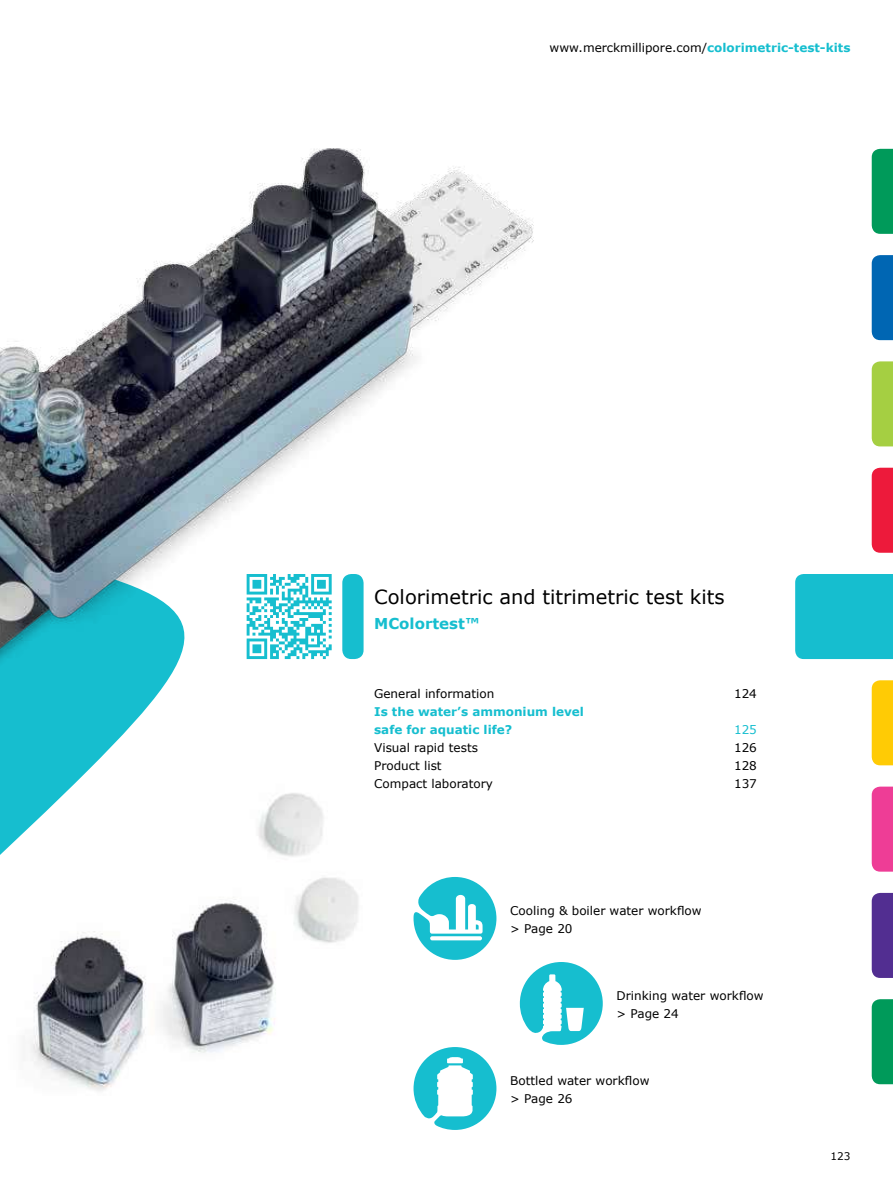
<style>
.page{position:relative;width:893px;height:1188px;background:#fff}
.page>*{position:absolute;margin:0;border:0;box-sizing:border-box;transform-origin:0 0}
.t1{font:19.5px "Verdana";color:#000}
.t2{font:700 15px "Verdana";color:#16becf}
.t3{font:12px/18px "Verdana";color:#000}
.t4{font:700 12px/18px "Verdana";color:#16becf}
.t5{font:12px "Verdana";color:#16becf}
.t6{font:10.5px "Verdana";color:#000}
.s1{font-weight:700;color:#16becf}
</style>
<div class="page">
<img style="left:226px;top:793px;width:188px;height:301px">
<svg style="left:0;top:772px;width:226px;height:319px"></svg>
<img style="left:0;top:148px;width:534px;height:624px">
<div style="left:342px;top:574px;width:22px;height:85px;background:#16becf;border-radius:9px"></div>
<svg style="left:247px;top:574px;width:85px;height:85px"></svg>
<svg style="left:414px;top:877px;width:82px;height:83px"></svg>
<svg style="left:520px;top:962px;width:83px;height:83px"></svg>
<svg style="left:414px;top:1047px;width:82px;height:83px"></svg>
<div style="left:872px;top:787px;width:21px;height:85px;background:#ee3d96"></div>
<div style="left:872px;top:680px;width:21px;height:85px;background:#ffcb05"></div>
<div style="left:872px;top:361px;width:21px;height:85px;background:#a5cf42"></div>
<div style="left:872px;top:468px;width:21px;height:85px;background:#ed1a3b"></div>
<div style="left:872px;top:255px;width:21px;height:85px;background:#0066b3"></div>
<div style="left:872px;top:149px;width:21px;height:85px;background:#009a5a"></div>
<div style="left:872px;top:999px;width:21px;height:85px;background:#009a5a"></div>
<div style="left:872px;top:893px;width:21px;height:85px;background:#522e91"></div>
<div style="left:795px;top:574px;width:98px;height:85px;background:#16becf"></div>
<p class="t3" style="left:550px;top:38px;width:302px">www.merckmillipore.com/<span class="s1">colorimetric-test-kits</span></p>
<h1 class="t1" style="left:374px;top:583px;width:352px">Colorimetric and titrimetric test kits</h1>
<p class="t2" style="left:374px;top:613px;width:107px">MColortest™</p>
<p class="t3" style="left:374px;top:685px;width:122px">General information</p>
<p class="t3" style="left:734px;top:685px;width:24px">124</p>
<p class="t4" style="left:374px;top:702px;width:211px">Is the water’s ammonium level safe for aquatic life?</p>
<p class="t5" style="left:734px;top:721px;width:24px">125</p>
<p class="t3" style="left:374px;top:739px;width:105px">Visual rapid tests</p>
<p class="t3" style="left:734px;top:739px;width:24px">126</p>
<p class="t3" style="left:374px;top:757px;width:69px">Product list</p>
<p class="t3" style="left:734px;top:757px;width:24px">128</p>
<p class="t3" style="left:374px;top:775px;width:120px">Compact laboratory</p>
<p class="t3" style="left:734px;top:775px;width:24px">137</p>
<p class="t3" style="left:510px;top:901px;width:193px">Cooling &amp; boiler water workflow &gt; Page 20</p>
<p class="t3" style="left:617px;top:986px;width:149px">Drinking water workflow &gt; Page 24</p>
<p class="t3" style="left:510px;top:1071px;width:141px">Bottled water workflow &gt; Page 26</p>
<p class="t6" style="left:830px;top:1149px;width:22px">123</p>
</div>
